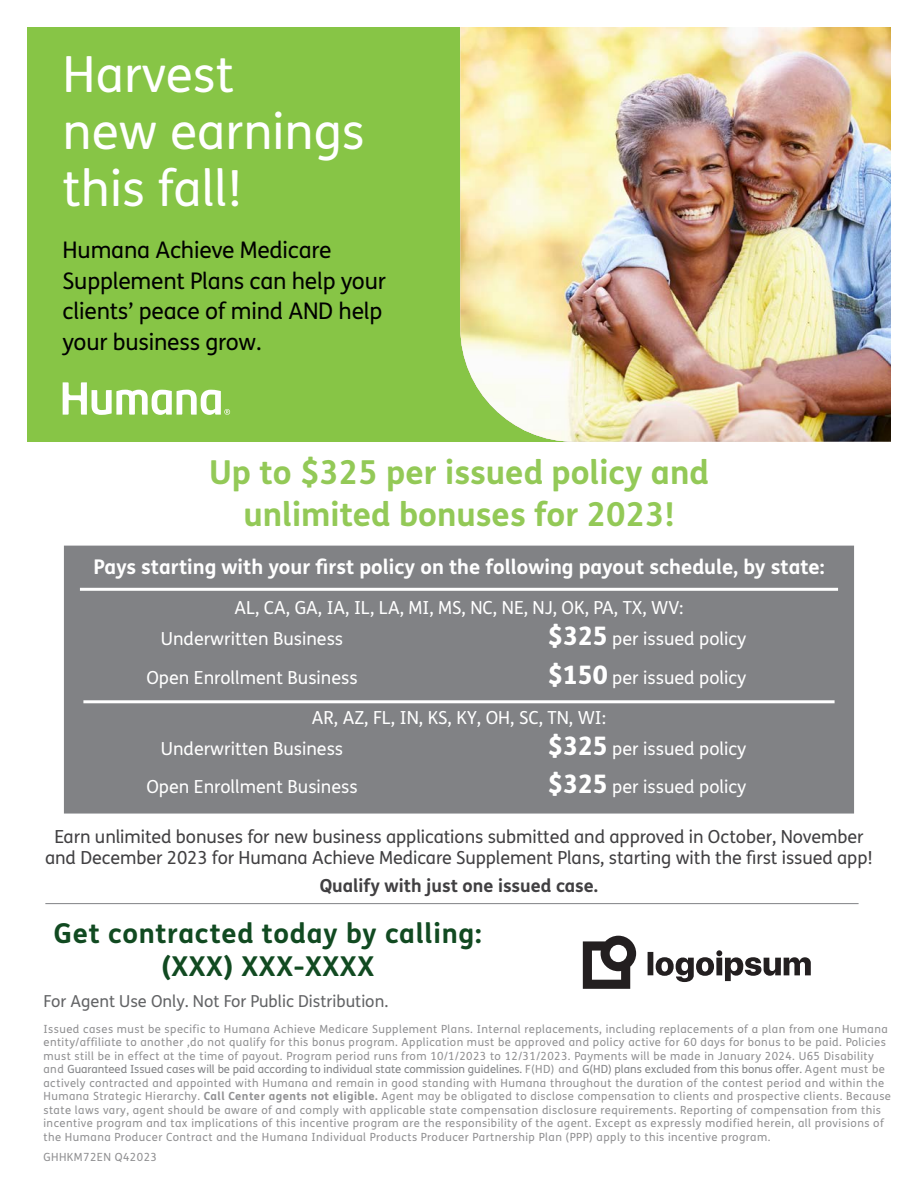
<style>
.page{position:relative;width:918px;height:1188px;background:#fff}
.page>*{position:absolute;margin:0;border:0;box-sizing:border-box;transform-origin:0 0}
.t1{font:49.8px/57px "FS Humana";color:#fff}
.t2{font:700 33px/42px "FS Humana";color:#93c957;text-align:center}
.t3{font:700 27.3px/32.5px "FS Humana";letter-spacing:.025em;color:#114a21;text-align:center}
.t4{font:22.95px/30.5px "FS Humana";letter-spacing:-.01em;color:#000}
.t5{font:700 20.25px "FS Humana";color:#fff}
.t6{font:18px/31px "FS Humana";color:#fff}
.t7{font:18px/21.6px "FS Humana";letter-spacing:-.005em;color:#414042;text-align:center}
.t8{font:700 18px "FS Humana";color:#414042}
.t9{font:16.5px "FS Humana";color:#636466}
.t10{font:11.25px/13.5px "FS Humana";letter-spacing:.04em;color:#909092}
.s1{font-weight:800;font-size:25.5px}
.s2{color:#818285}
.s3{font-weight:700}
</style>
<div class="page">
<div style="left:27px;top:27px;width:864px;height:415px;background:#87c546"></div>
<svg style="left:63px;top:382px;width:167px;height:33px"></svg>
<hr style="left:45px;top:903px;width:814px;height:1px;background:#818285">
<div style="left:64px;top:546px;width:790px;height:268px;background:#818285"></div>
<hr style="left:80px;top:588px;width:758px;height:3px;background:#fff">
<hr style="left:83px;top:700px;width:752px;height:3px;background:#fff">
<svg style="left:648px;top:950px;width:163px;height:32px"></svg>
<svg style="left:583px;top:936px;width:53px;height:53px"></svg>
<img style="left:460px;top:27px;width:431px;height:415px">
<h1 class="t1" style="left:63px;top:45px;width:304px">Harvest<br>new earnings this fall!</h1>
<h3 class="t4" style="left:63px;top:235px;width:325px">Humana Achieve Medicare<br>Supplement Plans can help your clients’ peace of mind AND help your business grow.</h3>
<h2 class="t2" style="left:209px;top:450px;width:501px">Up to $325 per issued policy and unlimited bonuses for 2023!</h2>
<h3 class="t5" style="left:93px;top:551px;width:733px">Pays starting with your first policy on the following payout schedule, by state:</h3>
<h3 class="t6" style="left:161px;top:592px;width:524px;text-indent:74px">AL, CA, GA, IA, IL, LA, MI, MS, NC, NE, NJ, OK, PA, TX, WV:<br>Underwritten Business</h3>
<h3 class="t6" style="left:548px;top:623px;width:200px"><span class="s1">$325</span> per issued policy</h3>
<h3 class="t6" style="left:146px;top:662px;width:213px">Open Enrollment Business</h3>
<h3 class="t6" style="left:548px;top:662px;width:200px"><span class="s1">$150</span> per issued policy</h3>
<h3 class="t6" style="left:161px;top:701px;width:447px;text-indent:151px">AR, AZ, FL, IN, KS, KY, OH, SC, TN, WI:<br>Underwritten Business</h3>
<h3 class="t6" style="left:548px;top:732px;width:200px"><span class="s1">$325</span> per issued policy</h3>
<h3 class="t6" style="left:146px;top:771px;width:213px">Open Enrollment Business</h3>
<h3 class="t6" style="left:548px;top:771px;width:200px"><span class="s1">$325</span> per issued policy</h3>
<h3 class="t7" style="left:45px;top:825px;width:829px">Earn unlimited bonuses for new business applications submitted and approved in October, November and December 2023 for Humana Achieve Medicare Supplement Plans, starting with the first issued app!</h3>
<h3 class="t8" style="left:320px;top:872px;width:280px">Qualify with just one issued case.</h3>
<h3 class="t3" style="left:54px;top:916px;width:429px">Get contracted today by calling: (XXX) XXX-XXXX</h3>
<h3 class="t9" style="left:44px;top:990px;width:346px">For Agent Use Only. Not For Public Distribution.</h3>
<p class="t10" style="left:44px;top:1022px;width:849px">Issued cases must be specific to Humana Achieve Medicare Supplement Plans. Internal replacements, including replacements of a plan from one Humana entity/affiliate to another ,do not qualify for this bonus program. Application must be approved and policy active for 60 days for bonus to be paid. Policies must still be in effect at the time of payout. Program period runs from 10/1/2023 to 12/31/2023. Payments will be made in January 2024. U65 Disability and <span class="s2">Guaranteed Issued cases will be paid according to individual state commission guidelines.</span> F(HD) and <span class="s2">G(HD) plans excluded from this bonus offer.</span> Agent must be actively contracted and appointed with Humana and remain in good standing with Humana throughout the duration of the contest period and within the Humana Strategic Hierarchy. <span class="s3">Call Center agents not eligible.</span> Agent may be obligated to disclose compensation to clients and prospective clients. Because state laws vary, agent should be aware of and comply with applicable state compensation disclosure requirements. Reporting of compensation from this incentive program and tax implications of this incentive program are the responsibility of the agent. Except as expressly modified herein, all provisions of the Humana Producer Contract and the Humana Individual Products Producer Partnership Plan (PPP) apply to this incentive program.</p>
<p class="t10" style="left:44px;top:1150px;width:115px">GHHKM72EN Q42023</p>
</div>
